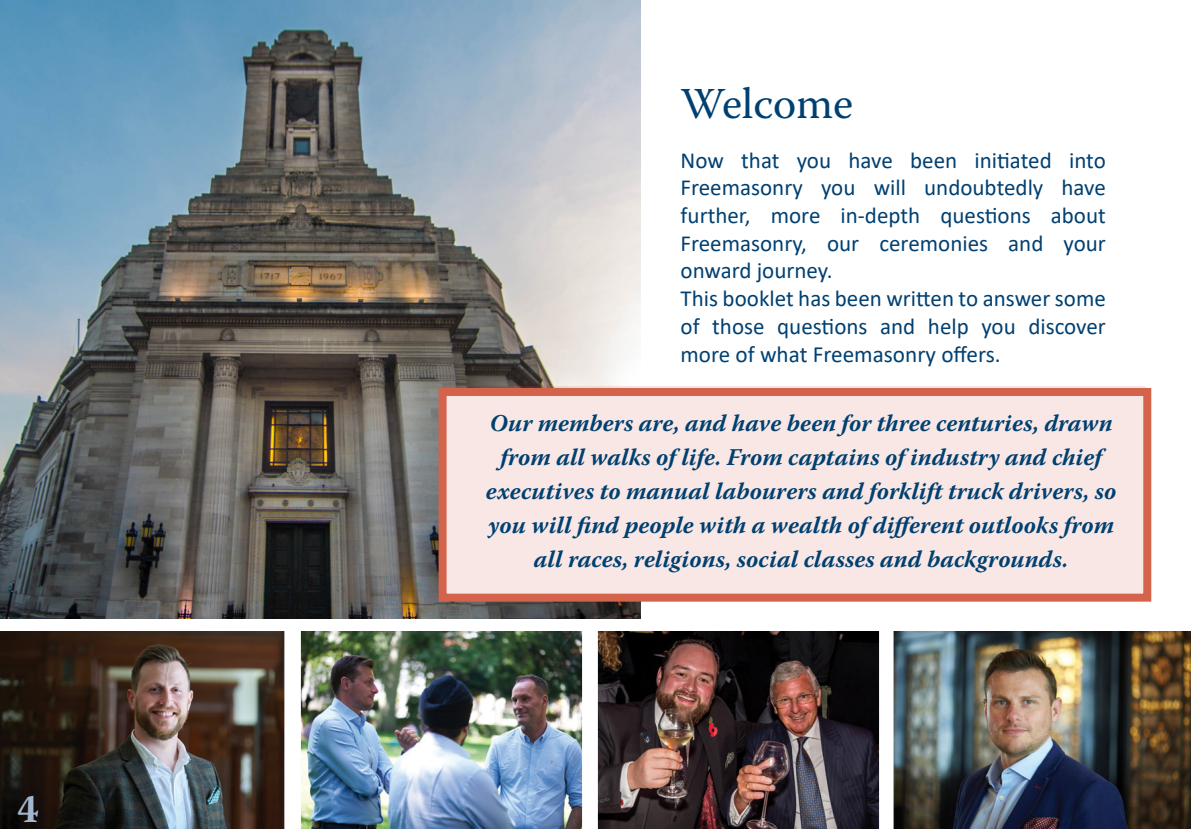
<style>
.page{position:relative;width:1191px;height:840px;background:#fff}
.page>*{position:absolute;margin:0;border:0;box-sizing:border-box;transform-origin:0 0}
.Section_Title{font:44px "Warnock Pro";letter-spacing:-.005em;color:#004071}
.Section_Title-2{font:700 40px "Warnock Pro";color:#a3b8cf}
.Quote_credit{font:italic 700 24px/34px "Warnock Pro";color:#004071;text-align:center}
._11_5pt_Calibri_Blue{font:23.2px "Calibri";color:#004071}
._11_5pt_Calibri_Blue-2{font:23px/27.6px "Calibri";color:#004071;text-align:justify}
.s1{font-size:23px}
</style>
<div class="page">
<img style="left:0;top:0;width:641px;height:619px">
<div style="left:444px;top:386px;width:701px;height:213px;background:#f8e7e4"></div>
<div style="left:438px;top:388px;width:713px;height:213px;border:8px solid #d4634c"></div>
<img style="left:0;top:631px;width:1191px;height:197px">
<p class="Section_Title-2" style="left:17px;top:784px;width:23px">4</p>
<p class="Section_Title" style="left:680px;top:76px;width:174px">Welcome</p>
<p class="_11_5pt_Calibri_Blue-2" style="left:680px;top:146px;width:427px">Now that you have been initiated into Freemasonry you will undoubtedly have further, more in-depth questions about Freemasonry, our ceremonies and your onward journey.</p>
<p class="_11_5pt_Calibri_Blue-2" style="left:680px;top:284px;width:427px">This booklet has been written to answer some of those questions and help you discover</p>
<p class="_11_5pt_Calibri_Blue" style="left:680px;top:337px;width:322px"><span class="s1">more</span> of what Freemasonry offers.</p>
<p class="Quote_credit" style="left:486px;top:405px;width:632px">Our members are, and have been for three centuries, drawn from all walks of life. From captains of industry and chief executives to manual labourers and forklift truck drivers, so you will find people with a wealth of different outlooks from all races, religions, social classes and backgrounds.</p>
</div>
